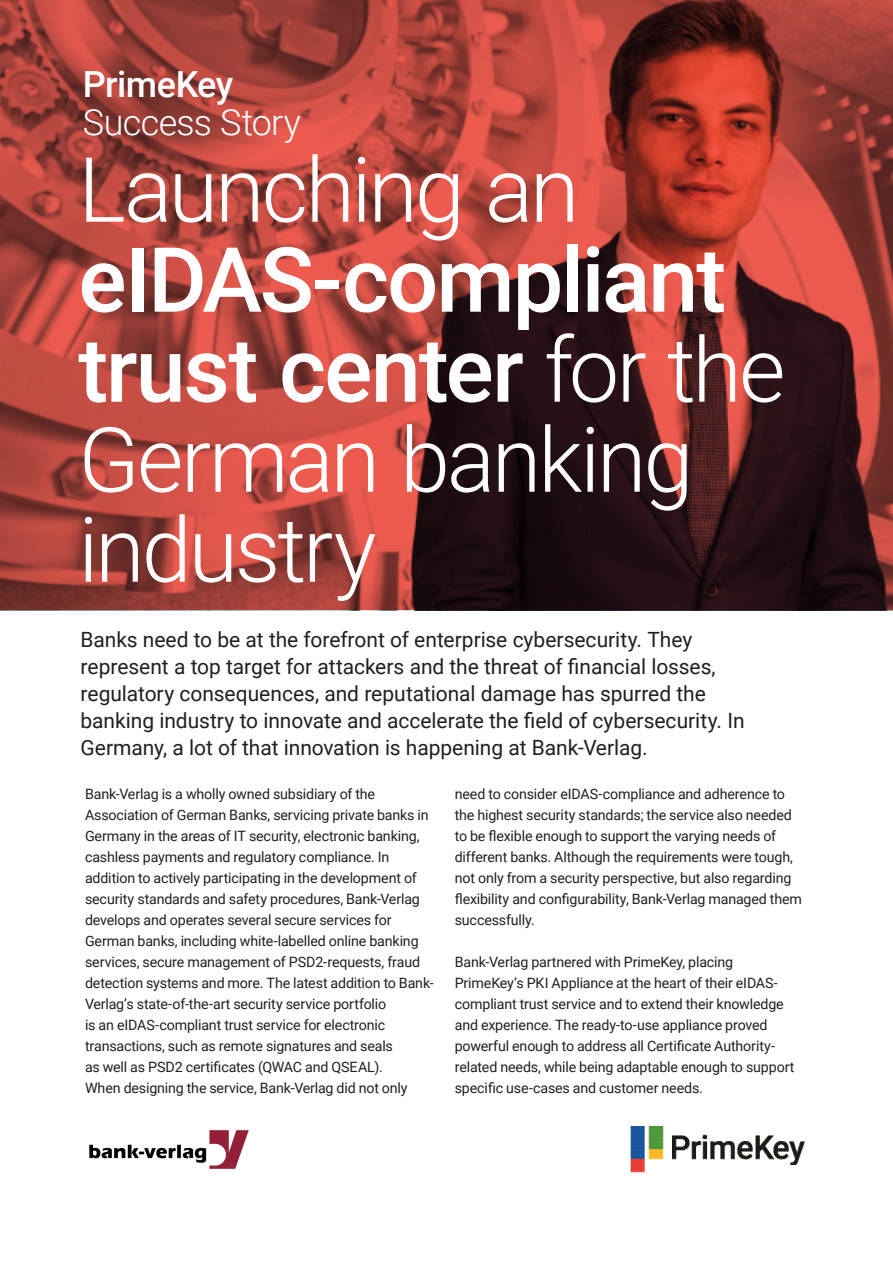
<style>
.page{position:relative;width:893px;height:1263px;background:#fff}
.page>*{position:absolute;margin:0;border:0;box-sizing:border-box;transform-origin:0 0}
.t1{font:300 90px/90px "Roboto";letter-spacing:-.035em;color:#fff}
.t2{font:300 36px "Roboto";letter-spacing:-.015em;color:#fff}
.t3{font:500 36px "Roboto";letter-spacing:-.015em;color:#fff}
.Preamble{font:21px/27px "Roboto";letter-spacing:-.005em;color:#231f20}
.Body{font:14.25px/21px "Roboto";letter-spacing:-.01em;color:#231f20}
.s1{font-weight:500}
</style>
<div class="page">
<svg style="left:0;top:0;width:893px;height:610px;background:#903832"></svg>
<img style="left:89px;top:1130px;width:160px;height:39px">
<img style="left:630px;top:1126px;width:175px;height:47px">
<p class="t3" style="left:83px;top:59px;width:152px">PrimeKey</p>
<p class="t2" style="left:83px;top:97px;width:220px">Success Story</p>
<h1 class="t1" style="left:78px;top:141px;width:709px">Launching an <span class="s1">eIDAS-compliant trust center</span> for the<br>German banking industry</h1>
<p class="Preamble" style="left:81px;top:625px;width:665px">Banks need to be at the forefront of enterprise cybersecurity. They represent a top target for attackers and the threat of financial losses, regulatory consequences, and reputational damage has spurred the banking industry to innovate and accelerate the field of cybersecurity. In Germany, a lot of that innovation is happening at Bank-Verlag.</p>
<p class="Body" style="left:85px;top:783px;width:350px">Bank-Verlag is a wholly owned subsidiary of the Association of German Banks, servicing private banks in Germany in the areas of IT security, electronic banking, cashless payments and regulatory compliance. In addition to actively participating in the development of security standards and safety procedures, Bank-Verlag develops and operates several secure services for German banks, including white-labelled online banking services, secure management of PSD2-requests, fraud detection systems and more. The latest addition to Bank-Verlag’s state-of-the-art security service portfolio</p>
<p class="Body" style="left:85px;top:1014px;width:302px">is an eIDAS-compliant trust service for electronic</p>
<p class="Body" style="left:85px;top:1035px;width:309px">transactions, such as remote signatures and seals</p>
<p class="Body" style="left:85px;top:1056px;width:299px">as well as PSD2 certificates (QWAC and QSEAL).</p>
<p class="Body" style="left:85px;top:1077px;width:324px">When designing the service, Bank-Verlag did not only</p>
<p class="Body" style="left:455px;top:783px;width:349px">need to consider eIDAS-compliance and adherence to the highest security standards; the service also needed to be flexible enough to support the varying needs of different banks. Although the requirements were tough, not only from a security perspective, but also regarding flexibility and configurability, Bank-Verlag managed them successfully.</p>
<p class="Body" style="left:455px;top:951px;width:341px">Bank-Verlag partnered with PrimeKey, placing PrimeKey’s PKI Appliance at the heart of their eIDAS&shy;compliant trust service and to extend their knowledge and experience. The ready-to-use appliance proved powerful enough to address all Certificate Authority&shy;related needs, while being adaptable enough to support specific use-cases and customer needs.</p>
</div>
